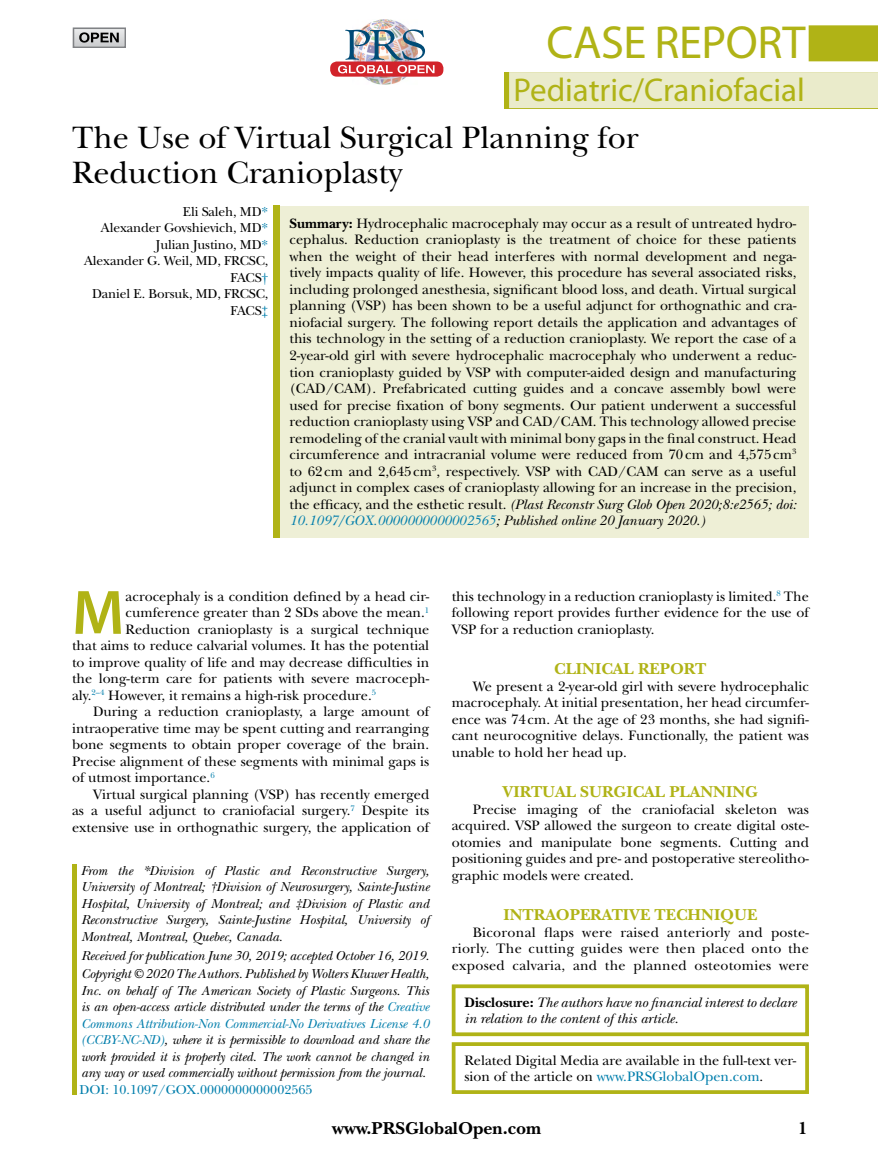
<style>
.page{position:relative;width:878px;height:1175px;background:#fff}
.page>*{position:absolute;margin:0;border:0;box-sizing:border-box;transform-origin:0 0}
.t1{font:600 63.15px "Myriad Pro";color:#b0b316}
.t2{font:46.5px "Myriad Pro";letter-spacing:-.01em;color:#b0b316}
.t3{font:33px "Myriad Pro";color:#b0b316}
.t4{font:32.25px/34.5px "New Baskerville Std";color:#000}
.t5{font:700 18px "New Baskerville Std";color:#000}
.t6{font:700 16.5px "New Baskerville Std";color:#b0b316}
.t7{font:14.25px/16.5px "New Baskerville Std";color:#000;text-align:justify}
.t8{font:italic 14.25px/16.5px "New Baskerville Std";color:#000}
.t9{font:italic 13.5px/16.5px "New Baskerville Std";letter-spacing:-.005em;color:#000;text-align:justify}
.t10{font:13.5px/16.5px "New Baskerville Std";letter-spacing:-.01em;color:#000;text-align:right}
.t11{font:13.5px "New Baskerville Std";color:#017eac}
.s1{color:#017eac}
.s2{font-weight:700}
.s3{font-style:italic}
.s4{font-style:italic;color:#017eac}
.s5{font-weight:700;font-style:normal}
</style>
<div class="page">
<div style="left:73px;top:28px;width:52px;height:20px;border:2px solid #808285"></div>
<svg style="left:79px;top:32px;width:40px;height:11px"></svg>
<img style="left:361px;top:20px;width:47px;height:64px">
<div style="left:330px;top:61px;width:113px;height:16px;background:#d2232a;border-radius:7px"></div>
<img style="left:338px;top:29px;width:96px;height:44px">
<div style="left:452px;top:1042px;width:356px;height:52px;border:4px solid #b0b316"></div>
<div style="left:452px;top:984px;width:356px;height:52px;border:4px solid #b0b316"></div>
<div style="left:509px;top:72px;width:369px;height:36px;background:#eaebcb"></div>
<hr style="left:72px;top:864px;width:4px;height:82px;background:#b0b316">
<hr style="left:72px;top:946px;width:4px;height:19px;background:#b0b316">
<hr style="left:72px;top:965px;width:4px;height:118px;background:#b0b316">
<hr style="left:72px;top:1081px;width:4px;height:13px;background:#b0b316">
<div style="left:274px;top:126px;width:534px;height:412px;background:#eeefd6"></div>
<div style="left:274px;top:194px;width:534px;height:11px;background:#fff"></div>
<div style="left:274px;top:205px;width:6px;height:333px;background:#b0b316"></div>
<div style="left:72px;top:126px;width:736px;height:71px;background:#fff"></div>
<div style="left:808px;top:25px;width:70px;height:36px;background:#b0b316"></div>
<h2 class="t2" style="left:546px;top:14px;width:260px">Case Report</h2>
<h3 class="t3" style="left:513px;top:69px;width:293px">Pediatric/Craniofacial</h3>
<h3 class="t4" style="left:72px;top:121px;width:568px">The Use of Virtual Surgical Planning for<br>Reduction Cranioplasty</h3>
<p class="t10" style="left:84px;top:203px;width:186px">Eli Saleh, MD<span class="s1">*<br></span>Alexander Govshievich, MD<span class="s1">*<br></span>Julian Justino, MD<span class="s1">*<br></span>Alexander G. Weil, MD, FRCSC,<br>FACS<span class="s1">†<br></span>Daniel E. Borsuk, MD, FRCSC,<br>FACS<span class="s1">‡</span></p>
<p class="t7" style="left:289px;top:215px;width:508px"><span class="s2">Summary:</span> Hydrocephalic macrocephaly may occur as a result of untreated hydro&shy;cephalus. Reduction cranioplasty is the treatment of choice for these patients when the weight of their head interferes with normal development and nega&shy;tively impacts quality of life. However, this procedure has several associated risks, including prolonged anesthesia, significant blood loss, and death. Virtual surgical planning (VSP) has been shown to be a useful adjunct for orthognathic and cra&shy;niofacial surgery. The following report details the application and advantages of this technology in the setting of a reduction cranioplasty. We report the case of a 2-year-old girl with severe hydrocephalic macrocephaly who underwent a reduc&shy;tion cranioplasty guided by VSP with computer-aided design and manufacturing (CAD/CAM). Prefabricated cutting guides and a concave assembly bowl were used for precise fixation of bony segments. Our patient underwent a successful reduction cranioplasty using VSP and CAD/CAM. This technology allowed precise remodeling of the cranial vault with minimal bony gaps in the final construct. Head circumference and intracranial volume were reduced from 70cm and 4,575cm<sup>3 </sup>to 62cm and 2,645cm<sup>3</sup>, respectively. VSP with CAD/CAM can serve as a useful adjunct in complex cases of cranioplasty allowing for an increase in the precision, the efficacy, and the esthetic result. <span class="s3">(Plast Reconstr Surg Glob Open 2020;8:e2565; doi:<br></span><span class="s4">10.1097/GOX.0000000000002565</span><span class="s3">; Published online 20 January 2020.)</span></p>
<h1 class="t1" style="left:72px;top:572px;width:54px">M</h1>
<p class="t7" style="left:126px;top:588px;width:305px">acrocephaly is a condition defined by a head cir-</p>
<p class="t7" style="left:126px;top:604px;width:305px">cumference greater than 2 SDs above the mean.<sup>1</sup></p>
<p class="t7" style="left:126px;top:621px;width:305px">Reduction cranioplasty is a surgical technique</p>
<p class="t7" style="left:72px;top:637px;width:358px">that aims to reduce calvarial volumes. It has the potential</p>
<p class="t7" style="left:72px;top:654px;width:359px">to improve quality of life and may decrease difficulties in</p>
<p class="t7" style="left:72px;top:670px;width:359px">the long-term care for patients with severe macroceph-</p>
<p class="t7" style="left:72px;top:687px;width:305px">aly.<sup>2–4</sup> However, it remains a high-risk procedure.<sup>5</sup></p>
<p class="t7" style="left:93px;top:703px;width:338px">During a reduction cranioplasty, a large amount of</p>
<p class="t7" style="left:72px;top:720px;width:359px">intraoperative time may be spent cutting and rearranging</p>
<p class="t7" style="left:72px;top:736px;width:358px">bone segments to obtain proper coverage of the brain.</p>
<p class="t7" style="left:72px;top:753px;width:359px">Precise alignment of these segments with minimal gaps is</p>
<p class="t7" style="left:72px;top:769px;width:144px">of utmost importance.<sup>6</sup></p>
<p class="t7" style="left:93px;top:786px;width:338px">Virtual surgical planning (VSP) has recently emerged</p>
<p class="t7" style="left:72px;top:802px;width:358px">as a useful adjunct to craniofacial surgery.<sup>7</sup> Despite its</p>
<p class="t7" style="left:72px;top:819px;width:359px">extensive use in orthognathic surgery, the application of</p>
<p class="t9" style="left:81px;top:862px;width:350px">From the *Division of Plastic and Reconstructive Surgery, University of Montreal; †Division of Neurosurgery, Sainte-Justine Hospital, University of Montreal; and ‡Division of Plastic and Reconstructive Surgery, Sainte-Justine Hospital, University of Montreal, Montreal, Quebec, Canada.</p>
<p class="t9" style="left:81px;top:946px;width:350px;line-height:18.8px">Received for publication June 30, 2019; accepted October 16, 2019.<br>Copyright © 2020 The Authors. Published by Wolters Kluwer Health,</p>
<p class="t9" style="left:81px;top:982px;width:350px">Inc. on behalf of The American Society of Plastic Surgeons. This is an open-access article distributed under the terms of the <span class="s1">Creative Commons Attribution-Non Commercial-No Derivatives License 4.0 (CCBY-NC-ND)</span>, where it is permissible to download and share the work provided it is properly cited. The work cannot be changed in any way or used commercially without permission from the journal.</p>
<p class="t11" style="left:80px;top:1081px;width:234px">DOI: 10.1097/GOX.0000000000002565</p>
<p class="t7" style="left:451px;top:588px;width:359px">this technology in a reduction cranioplasty is limited.<sup>8</sup> The following report provides further evidence for the use of VSP for a reduction cranioplasty.</p>
<p class="t6" style="left:554px;top:659px;width:154px">CLINICAL REPORT</p>
<p class="t7" style="left:451px;top:678px;width:359px;text-indent:21px">We present a 2-year-old girl with severe hydrocephalic macrocephaly. At initial presentation, her head circumfer&shy;ence was 74cm. At the age of 23 months, she had signifi&shy;cant neurocognitive delays. Functionally, the patient was unable to hold her head up.</p>
<p class="t6" style="left:502px;top:782px;width:257px">VIRTUAL SURGICAL PLANNING</p>
<p class="t7" style="left:451px;top:801px;width:359px;text-indent:21px">Precise imaging of the craniofacial skeleton was acquired. VSP allowed the surgeon to create digital oste&shy;otomies and manipulate bone segments. Cutting and positioning guides and pre- and postoperative stereolitho&shy;graphic models were created.</p>
<p class="t6" style="left:503px;top:905px;width:255px">INTRAOPERATIVE TECHNIQUE</p>
<p class="t7" style="left:451px;top:924px;width:359px;text-indent:21px">Bicoronal flaps were raised anteriorly and poste&shy;riorly. The cutting guides were then placed onto the exposed calvaria, and the planned osteotomies were</p>
<p class="t8" style="left:464px;top:994px;width:333px"><span class="s5">Disclosure:</span> The authors have no financial interest to declare in relation to the content of this article.</p>
<p class="t7" style="left:464px;top:1051px;width:333px">Related Digital Media are available in the full-text ver&shy;sion of the article on <span class="s1">www.PRSGlobalOpen.com</span>.</p>
<p class="t5" style="left:332px;top:1118px;width:210px">www.PRSGlobalOpen.com</p>
<p class="t5" style="left:798px;top:1118px;width:11px">1</p>
</div>
